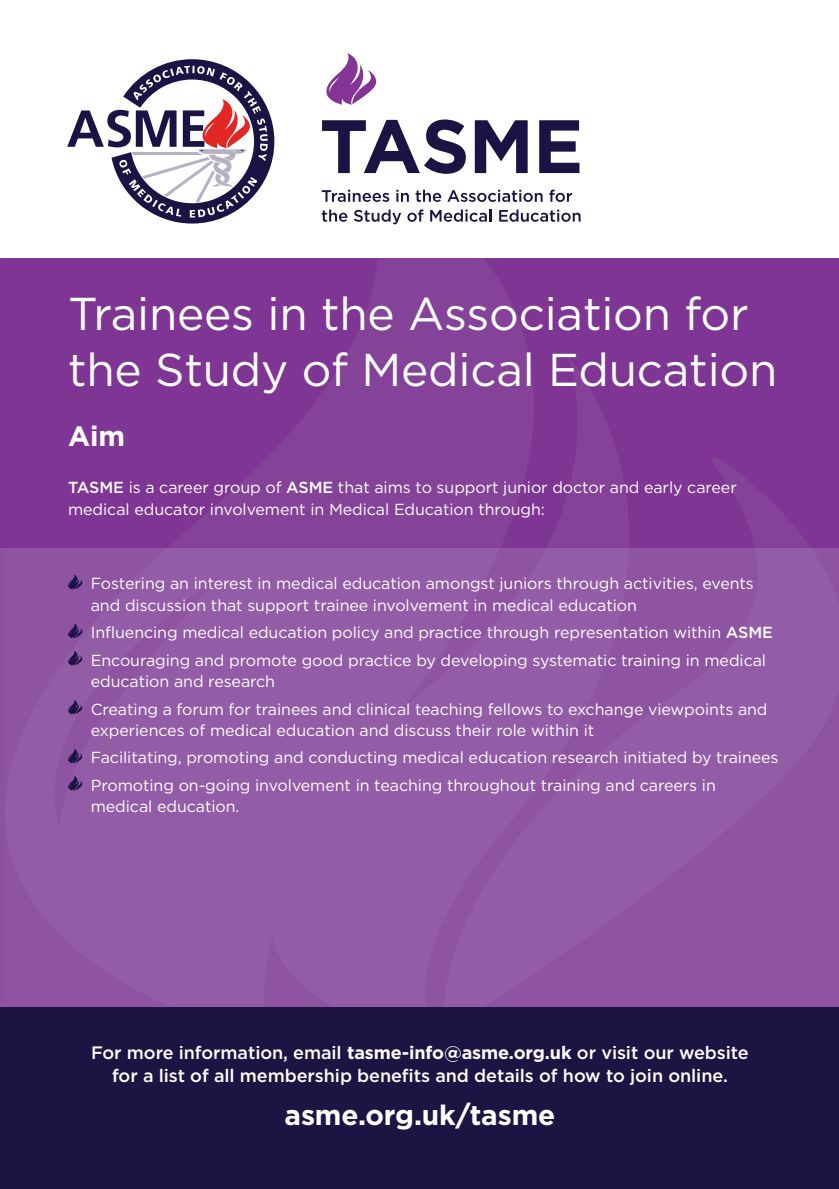
<style>
.page{position:relative;width:839px;height:1189px;background:#fff}
.page>*{position:absolute;margin:0;border:0;box-sizing:border-box;transform-origin:0 0}
.t1{font:46px/56px "Gotham";letter-spacing:-.005em;color:#fff}
.t2{font:700 28px "Gotham";letter-spacing:-.005em;color:#fff}
.t3{font:500 18px/22.8px "Gotham";letter-spacing:-.005em;color:#fff;text-align:center}
.t4{font:16px/27.2px "Gotham";letter-spacing:-.005em;color:#fff}
.s1{font-weight:500}
.s2{font-weight:700}
</style>
<div class="page">
<img style="left:5px;top:259px;width:833px;height:748px">
<svg style="left:68px;top:574px;width:14px;height:15px"></svg>
<svg style="left:68px;top:623px;width:14px;height:15px"></svg>
<svg style="left:68px;top:699px;width:14px;height:15px"></svg>
<svg style="left:68px;top:748px;width:14px;height:15px"></svg>
<svg style="left:68px;top:776px;width:14px;height:14px"></svg>
<svg style="left:68px;top:651px;width:14px;height:14px"></svg>
<svg style="left:322px;top:119px;width:143px;height:55px"></svg>
<svg style="left:474px;top:120px;width:53px;height:53px"></svg>
<svg style="left:539px;top:120px;width:40px;height:53px"></svg>
<svg style="left:321px;top:190px;width:68px;height:12px"></svg>
<svg style="left:396px;top:190px;width:12px;height:12px"></svg>
<svg style="left:415px;top:190px;width:26px;height:12px"></svg>
<svg style="left:447px;top:190px;width:95px;height:12px"></svg>
<svg style="left:549px;top:190px;width:22px;height:12px"></svg>
<svg style="left:321px;top:209px;width:26px;height:13px"></svg>
<svg style="left:354px;top:209px;width:47px;height:15px"></svg>
<svg style="left:407px;top:209px;width:16px;height:13px"></svg>
<svg style="left:430px;top:209px;width:61px;height:13px"></svg>
<svg style="left:499px;top:209px;width:81px;height:13px"></svg>
<svg style="left:326px;top:53px;width:51px;height:52px"></svg>
<svg style="left:67px;top:59px;width:207px;height:164px"></svg>
<div style="left:0;top:1007px;width:838px;height:182px;background:#1e1443"></div>
<h1 class="t1" style="left:68px;top:288px;width:710px">Trainees in the Association for the Study of Medical Education</h1>
<h2 class="t2" style="left:68px;top:425px;width:58px">Aim</h2>
<p class="t4" style="left:68px;top:477px;width:670px;line-height:22px"><span class="s1">TASME</span> is a career group of <span class="s1">ASME</span> that aims to support junior doctor and early career medical educator involvement in Medical Education through:</p>
<p class="t4" style="left:91px;top:574px;width:664px;line-height:21.6px">Fostering an interest in medical education amongst juniors through activities, events and discussion that support trainee involvement in medical education</p>
<p class="t4" style="left:91px;top:620px;width:683px">Influencing medical education policy and practice through representation within <span class="s1">ASME<br></span>Encouraging and promote good practice by developing systematic training in medical</p>
<p class="t4" style="left:91px;top:669px;width:678px">education and research<br>Creating a forum for trainees and clinical teaching fellows to exchange viewpoints and</p>
<p class="t4" style="left:91px;top:718px;width:688px">experiences of medical education and discuss their role within it<br>Facilitating, promoting and conducting medical education research initiated by trainees<br>Promoting on-going involvement in teaching throughout training and careers in</p>
<p class="t4" style="left:91px;top:794px;width:150px">medical education.</p>
<p class="t3" style="left:91px;top:1042px;width:658px">For more information, email <span class="s2">tasme-info@asme.org.uk</span> or visit our website for a list of all membership benefits and details of how to join online.</p>
<h2 class="t2" style="left:284px;top:1104px;width:272px">asme.org.uk/tasme</h2>
</div>
